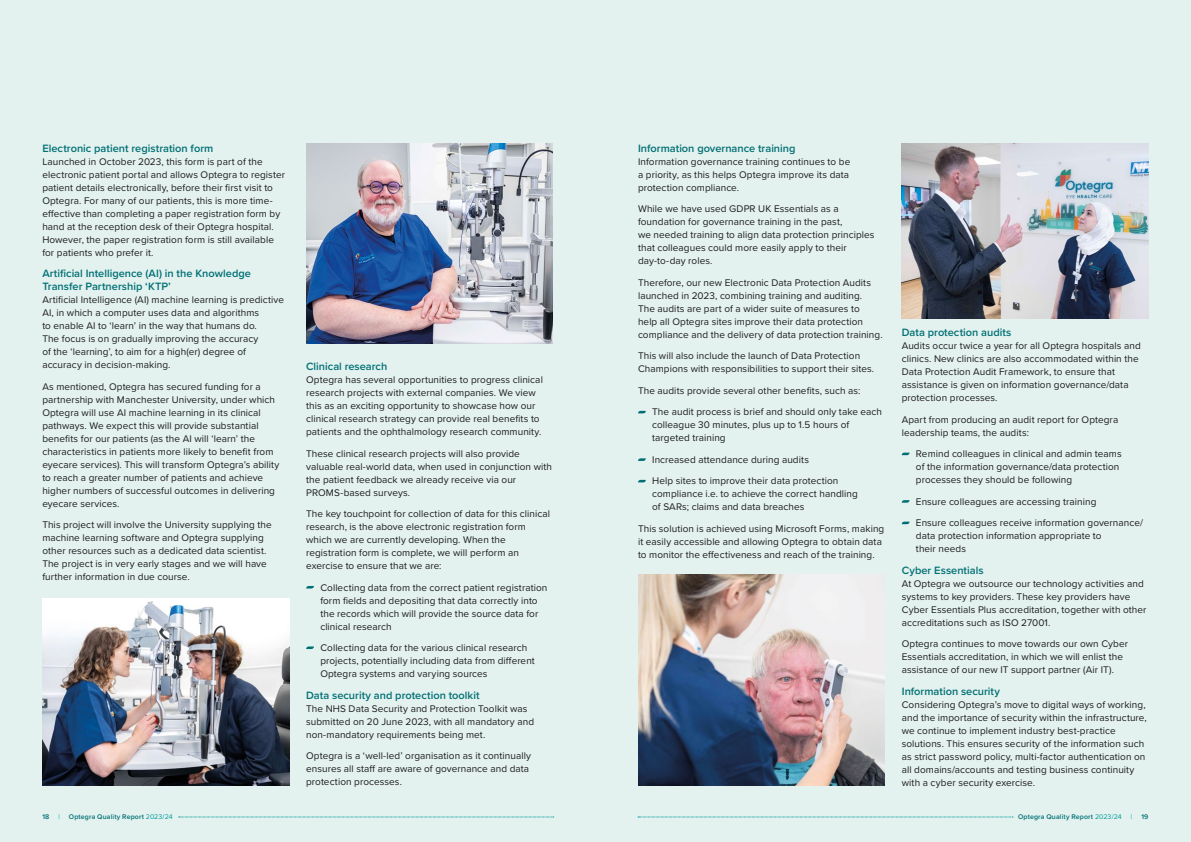
<style>
.page{position:relative;width:1191px;height:842px;background:#e3f1ef}
.page>*{position:absolute;margin:0;border:0;box-sizing:border-box;transform-origin:0 0}
.OPTG_-_Sub_Header_Body{font:600 11px/13px "Proxima Nova";color:#007074}
.OPTG_-_Sub_Header{font:10px/13px "Proxima Nova";letter-spacing:.005em;color:#1d1d1b}
.OPTG_-_Bullets{font:10px/13px "Proxima Nova";letter-spacing:.005em;color:#1d1d1b}
.t1{font:600 7px "Proxima Nova";letter-spacing:.02em;color:#007074}
.t2{font:7px "Proxima Nova";color:#00ab96}
.s1{font-weight:400;color:#009c9b}
</style>
<div class="page">
<svg style="left:638px;top:817px;width:375px;height:1px"></svg>
<svg style="left:179px;top:817px;width:375px;height:1px"></svg>
<img style="left:306px;top:143px;width:247px;height:201px">
<svg style="left:306px;top:586px;width:8px;height:2px"></svg>
<svg style="left:306px;top:646px;width:8px;height:3px"></svg>
<svg style="left:638px;top:411px;width:8px;height:2px"></svg>
<svg style="left:638px;top:458px;width:8px;height:3px"></svg>
<svg style="left:638px;top:480px;width:8px;height:2px"></svg>
<svg style="left:901px;top:453px;width:8px;height:2px"></svg>
<svg style="left:901px;top:500px;width:8px;height:3px"></svg>
<svg style="left:901px;top:522px;width:8px;height:2px"></svg>
<img style="left:638px;top:574px;width:246px;height:211px">
<img style="left:42px;top:598px;width:247px;height:187px">
<img style="left:901px;top:143px;width:247px;height:176px">
<p class="OPTG_-_Sub_Header_Body" style="left:42px;top:141px;width:172px">Electronic patient registration form</p>
<p class="OPTG_-_Sub_Header" style="left:42px;top:155px;width:244px">Launched in October 2023, this form is part of the electronic patient portal and allows Optegra to register patient details electronically, before their first visit to Optegra. For many of our patients, this is more time&shy;effective than completing a paper registration form by hand at the reception desk of their Optegra hospital.<br>However, the paper registration form is still available for patients who prefer it.</p>
<p class="OPTG_-_Sub_Header_Body" style="left:42px;top:267px;width:210px">Artificial Intelligence (AI) in the Knowledge<br>Transfer Partnership ‘KTP’</p>
<p class="OPTG_-_Sub_Header" style="left:42px;top:293px;width:243px">Artificial Intelligence (AI) machine learning is predictive AI, in which a computer uses data and algorithms<br>to enable AI to ‘learn’ in the way that humans do.<br>The focus is on gradually improving the accuracy<br>of the ‘learning’, to aim for a high(er) degree of accuracy in decision-making.</p>
<p class="OPTG_-_Sub_Header" style="left:42px;top:380px;width:239px">As mentioned, Optegra has secured funding for a partnership with Manchester University, under which Optegra will use AI machine learning in its clinical pathways. We expect this will provide substantial benefits for our patients (as the AI will ‘learn’ the characteristics in patients more likely to benefit from eyecare services). This will transform Optegra’s ability to reach a greater number of patients and achieve higher numbers of successful outcomes in delivering eyecare services.</p>
<p class="OPTG_-_Sub_Header" style="left:42px;top:518px;width:231px">This project will involve the University supplying the machine learning software and Optegra supplying other resources such as a dedicated data scientist.<br>The project is in very early stages and we will have further information in due course.</p>
<p class="OPTG_-_Sub_Header_Body" style="left:306px;top:359px;width:83px">Clinical research</p>
<p class="OPTG_-_Sub_Header" style="left:306px;top:373px;width:238px">Optegra has several opportunities to progress clinical research projects with external companies. We view this as an exciting opportunity to showcase how our clinical research strategy can provide real benefits to patients and the ophthalmology research community.</p>
<p class="OPTG_-_Sub_Header" style="left:306px;top:446px;width:247px">These clinical research projects will also provide valuable real-world data, when used in conjunction with the patient feedback we already receive via our PROMS-based surveys.</p>
<p class="OPTG_-_Sub_Header" style="left:306px;top:507px;width:245px">The key touchpoint for collection of data for this clinical research, is the above electronic registration form which we are currently developing. When the registration form is complete, we will perform an exercise to ensure that we are:</p>
<p class="OPTG_-_Bullets" style="left:320px;top:580px;width:229px">Collecting data from the correct patient registration form fields and depositing that data correctly into the records which will provide the source data for clinical research</p>
<p class="OPTG_-_Bullets" style="left:320px;top:641px;width:216px">Collecting data for the various clinical research projects, potentially including data from different<br>Optegra systems and varying sources</p>
<p class="OPTG_-_Sub_Header_Body" style="left:306px;top:688px;width:175px">Data security and protection toolkit</p>
<p class="OPTG_-_Sub_Header" style="left:306px;top:701px;width:229px">The NHS Data Security and Protection Toolkit was submitted on 20 June 2023, with all mandatory and non-mandatory requirements being met.</p>
<p class="OPTG_-_Sub_Header" style="left:306px;top:749px;width:226px">Optegra is a ‘well-led’ organisation as it continually ensures all staff are aware of governance and data protection processes.</p>
<p class="OPTG_-_Sub_Header_Body" style="left:638px;top:141px;width:159px">Information governance training</p>
<p class="OPTG_-_Sub_Header" style="left:638px;top:155px;width:214px;text-align:justify">Information governance training continues to be a priority, as this helps Optegra improve its data protection compliance.</p>
<p class="OPTG_-_Sub_Header" style="left:638px;top:202px;width:238px">While we have used GDPR UK Essentials as a foundation for governance training in the past,<br>we needed training to align data protection principles that colleagues could more easily apply to their day-to-day roles.</p>
<p class="OPTG_-_Sub_Header" style="left:638px;top:276px;width:246px">Therefore, our new Electronic Data Protection Audits launched in 2023, combining training and auditing.<br>The audits are part of a wider suite of measures to<br>help all Optegra sites improve their data protection compliance and the delivery of data protection training.</p>
<p class="OPTG_-_Sub_Header" style="left:638px;top:349px;width:238px">This will also include the launch of Data Protection<br>Champions with responsibilities to support their sites.</p>
<p class="OPTG_-_Sub_Header" style="left:638px;top:384px;width:224px">The audits provide several other benefits, such as:</p>
<p class="OPTG_-_Bullets" style="left:652px;top:405px;width:231px">The audit process is brief and should only take each colleague 30 minutes, plus up to 1.5 hours of targeted training</p>
<p class="OPTG_-_Bullets" style="left:652px;top:453px;width:158px">Increased attendance during audits</p>
<p class="OPTG_-_Bullets" style="left:652px;top:474px;width:207px">Help sites to improve their data protection compliance i.e. to achieve the correct handling of SARs; claims and data breaches</p>
<p class="OPTG_-_Sub_Header" style="left:638px;top:522px;width:248px">This solution is achieved using Microsoft Forms, making it easily accessible and allowing Optegra to obtain data to monitor the effectiveness and reach of the training.</p>
<p class="OPTG_-_Sub_Header_Body" style="left:901px;top:326px;width:111px">Data protection audits</p>
<p class="OPTG_-_Sub_Header" style="left:901px;top:339px;width:240px">Audits occur twice a year for all Optegra hospitals and clinics. New clinics are also accommodated within the Data Protection Audit Framework, to ensure that assistance is given on information governance/data protection processes.</p>
<p class="OPTG_-_Sub_Header" style="left:901px;top:412px;width:218px">Apart from producing an audit report for Optegra leadership teams, the audits:</p>
<p class="OPTG_-_Bullets" style="left:916px;top:447px;width:207px">Remind colleagues in clinical and admin teams of the information governance/data protection processes they should be following</p>
<p class="OPTG_-_Bullets" style="left:916px;top:494px;width:182px">Ensure colleagues are accessing training</p>
<p class="OPTG_-_Bullets" style="left:916px;top:516px;width:229px">Ensure colleagues receive information governance/ data protection information appropriate to<br>their needs</p>
<p class="OPTG_-_Sub_Header_Body" style="left:901px;top:563px;width:83px">Cyber Essentials</p>
<p class="OPTG_-_Sub_Header" style="left:901px;top:576px;width:246px">At Optegra we outsource our technology activities and systems to key providers. These key providers have Cyber Essentials Plus accreditation, together with other accreditations such as ISO 27001.</p>
<p class="OPTG_-_Sub_Header" style="left:901px;top:637px;width:228px">Optegra continues to move towards our own Cyber<br>Essentials accreditation, in which we will enlist the assistance of our new IT support partner (Air IT).</p>
<p class="OPTG_-_Sub_Header_Body" style="left:901px;top:684px;width:100px">Information security</p>
<p class="OPTG_-_Sub_Header" style="left:901px;top:697px;width:246px">Considering Optegra’s move to digital ways of working, and the importance of security within the infrastructure, we continue to implement industry best-practice solutions. This ensures security of the information such as strict password policy, multi-factor authentication on all domains/accounts and testing business continuity with a cyber security exercise.</p>
<p class="t1" style="left:42px;top:812px;width:9px">18</p>
<p class="t2" style="left:58px;top:812px;width:3px">|</p>
<p class="t1" style="left:69px;top:812px;width:105px">Optegra Quality Report <span class="s1">2023/24</span></p>
<p class="t1" style="left:1018px;top:812px;width:105px">Optegra Quality Report <span class="s1">2023/24</span></p>
<p class="t2" style="left:1130px;top:812px;width:3px">|</p>
<p class="t1" style="left:1141px;top:812px;width:9px">19</p>
</div>
